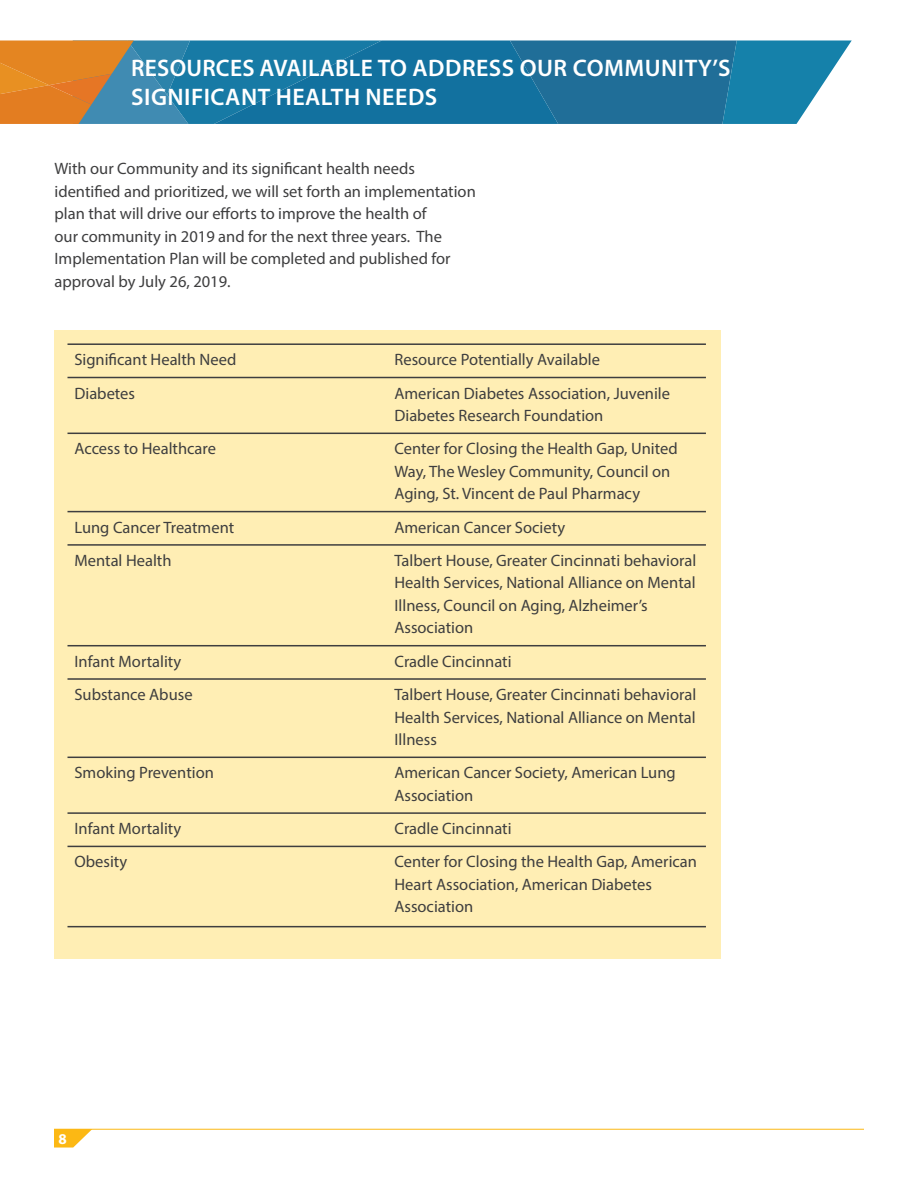
<style>
.page{position:relative;width:918px;height:1188px;background:#fff}
.page>*{position:absolute;margin:0;border:0;box-sizing:border-box;transform-origin:0 0}
.t1{font:600 24px/28.8px "Myriad Pro";letter-spacing:.02em;color:#fff}
.body{font:16.5px/22.5px "Myriad Pro";color:#3e3e3f}
.t2{font:700 15px "Myriad Pro";color:#fff}
</style>
<div class="page">
<div style="left:55px;top:330px;width:666px;height:628px;background:#ffeeb4"></div>
<svg style="left:54px;top:1130px;width:38px;height:18px"></svg>
<hr style="left:54px;top:1129px;width:810px;height:1px;background:#fcb814">
<hr style="left:68px;top:343px;width:638px;height:2px;background:#3e3e3f">
<hr style="left:68px;top:377px;width:638px;height:1px;background:#3e3e3f">
<hr style="left:68px;top:433px;width:638px;height:1px;background:#3e3e3f">
<hr style="left:68px;top:511px;width:638px;height:1px;background:#3e3e3f">
<hr style="left:68px;top:544px;width:638px;height:2px;background:#3e3e3f">
<hr style="left:68px;top:645px;width:638px;height:1px;background:#3e3e3f">
<hr style="left:68px;top:678px;width:638px;height:2px;background:#3e3e3f">
<hr style="left:68px;top:757px;width:638px;height:1px;background:#3e3e3f">
<hr style="left:68px;top:812px;width:638px;height:2px;background:#3e3e3f">
<hr style="left:68px;top:846px;width:638px;height:1px;background:#3e3e3f">
<hr style="left:68px;top:926px;width:638px;height:1px;background:#3e3e3f">
<svg style="left:0;top:40px;width:852px;height:84px;background:#3c7d95"></svg>
<p class="t1" style="left:131px;top:53px;width:601px">RESOURCES AVAILABLE TO ADDRESS OUR COMMUNITY’S<br>SIGNIFICANT HEALTH NEEDS</p>
<p class="body" style="left:55px;top:157px;width:423px">With our Community and its significant health needs identified and prioritized, we will set forth an implementation plan that will drive our efforts to improve the health of<br>our community in 2019 and for the next three years. The Implementation Plan will be completed and published for approval by July 26, 2019.</p>
<p class="body" style="left:74px;top:348px;width:163px">Significant Health Need</p>
<p class="body" style="left:394px;top:348px;width:207px">Resource Potentially Available</p>
<p class="body" style="left:74px;top:381px;width:62px">Diabetes</p>
<p class="body" style="left:394px;top:381px;width:277px">American Diabetes Association, Juvenile<br>Diabetes Research Foundation</p>
<p class="body" style="left:74px;top:437px;width:143px">Access to Healthcare</p>
<p class="body" style="left:394px;top:437px;width:285px">Center for Closing the Health Gap, United<br>Way, The Wesley Community, Council on<br>Aging, St. Vincent de Paul Pharmacy</p>
<p class="body" style="left:74px;top:516px;width:161px">Lung Cancer Treatment</p>
<p class="body" style="left:394px;top:516px;width:172px">American Cancer Society</p>
<p class="body" style="left:74px;top:549px;width:99px">Mental Health</p>
<p class="body" style="left:394px;top:549px;width:303px">Talbert House, Greater Cincinnati behavioral Health Services, National Alliance on Mental Illness, Council on Aging, Alzheimer’s Association</p>
<p class="body" style="left:74px;top:650px;width:108px">Infant Mortality</p>
<p class="body" style="left:394px;top:650px;width:119px">Cradle Cincinnati</p>
<p class="body" style="left:74px;top:683px;width:120px">Substance Abuse</p>
<p class="body" style="left:394px;top:683px;width:303px;text-align:justify">Talbert House, Greater Cincinnati behavioral Health Services, National Alliance on Mental Illness</p>
<p class="body" style="left:74px;top:761px;width:141px">Smoking Prevention</p>
<p class="body" style="left:394px;top:761px;width:283px">American Cancer Society, American Lung<br>Association</p>
<p class="body" style="left:74px;top:817px;width:108px">Infant Mortality</p>
<p class="body" style="left:394px;top:817px;width:119px">Cradle Cincinnati</p>
<p class="body" style="left:74px;top:850px;width:54px">Obesity</p>
<p class="body" style="left:394px;top:850px;width:304px">Center for Closing the Health Gap, American<br>Heart Association, American Diabetes<br>Association</p>
<p class="t2" style="left:58px;top:1129px;width:10px">8</p>
</div>
